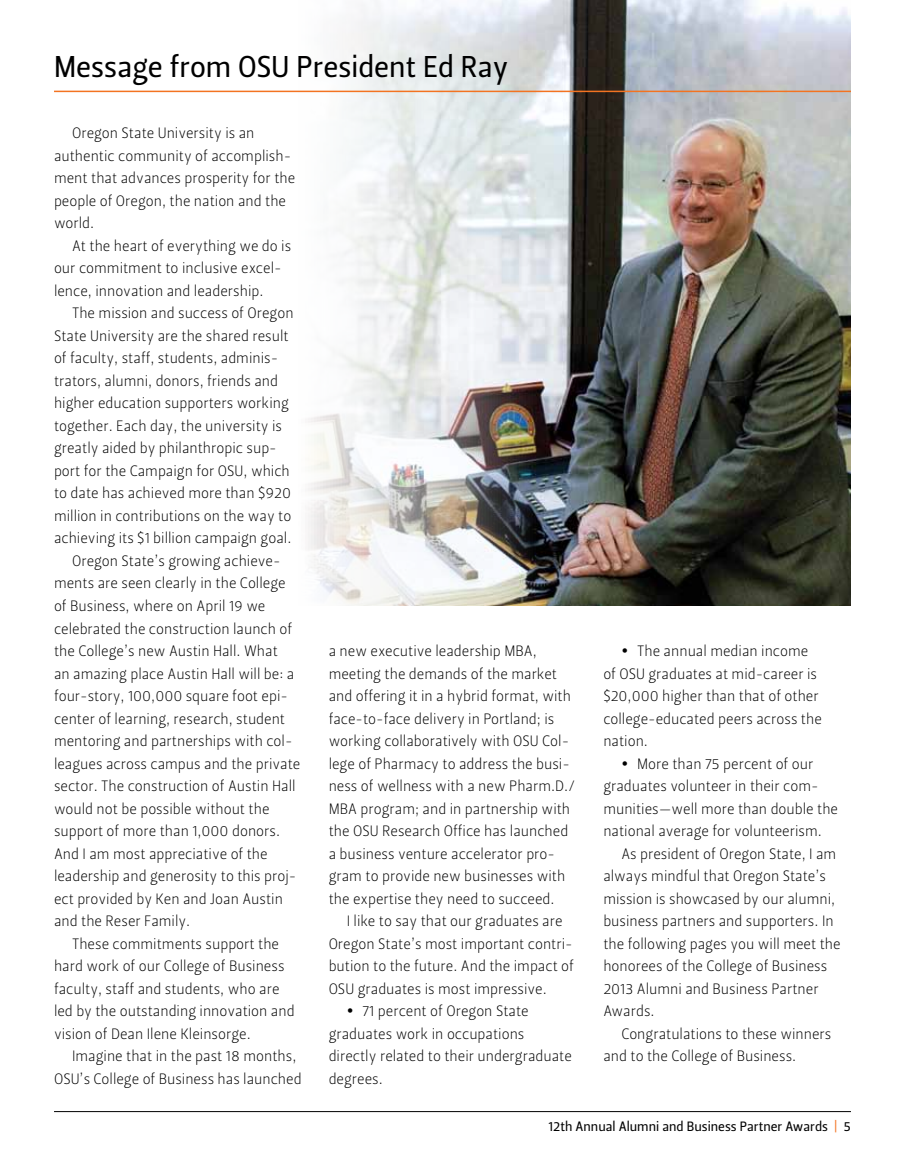
<style>
.page{position:relative;width:905px;height:1175px;background:#fff}
.page>*{position:absolute;margin:0;border:0;box-sizing:border-box;transform-origin:0 0}
.t1{font:30px "Leitura Sans Grot 2";color:#000}
.t2{font:15px/22.5px "Leitura Sans Grot 1";color:#000}
.t3{font:13.5px "Leitura Sans Grot 2";color:#000}
.s1{color:#f37321}
</style>
<div class="page">
<hr style="left:54px;top:1111px;width:796px;height:1px;background:#000">
<img style="left:54px;top:0;width:796px;height:605px">
<hr style="left:54px;top:91px;width:796px;height:1px;background:#f37321">
<h1 class="t1" style="left:54px;top:46px;width:456px">Message from OSU President Ed Ray</h1>
<p class="t2" style="left:54px;top:122px;width:243px;text-indent:18px">Oregon State University is an authentic community of accomplish&shy;ment that advances prosperity for the people of Oregon, the nation and the world.</p>
<p class="t2" style="left:54px;top:235px;width:239px;text-indent:18px">At the heart of everything we do is our commitment to inclusive excel&shy;lence, innovation and leadership.</p>
<p class="t2" style="left:72px;top:302px;width:223px">The mission and success of Oregon</p>
<p class="t2" style="left:54px;top:325px;width:236px">State University are the shared result</p>
<p class="t2" style="left:54px;top:347px;width:226px">of faculty, staff, students, adminis-</p>
<p class="t2" style="left:54px;top:370px;width:225px">trators, alumni, donors, friends and</p>
<p class="t2" style="left:54px;top:392px;width:236px">higher education supporters working</p>
<p class="t2" style="left:54px;top:415px;width:229px">together. Each day, the university is</p>
<p class="t2" style="left:54px;top:437px;width:224px">greatly aided by philanthropic sup-</p>
<p class="t2" style="left:54px;top:460px;width:237px">port for the Campaign for OSU, which</p>
<p class="t2" style="left:54px;top:482px;width:238px">to date has achieved more than $920</p>
<p class="t2" style="left:54px;top:505px;width:239px">million in contributions on the way to</p>
<p class="t2" style="left:54px;top:527px;width:239px">achieving its $1 billion campaign goal.</p>
<p class="t2" style="left:72px;top:550px;width:210px">Oregon State’s growing achieve-</p>
<p class="t2" style="left:54px;top:572px;width:233px">ments are seen clearly in the College</p>
<p class="t2" style="left:54px;top:595px;width:213px">of Business, where on April 19 we</p>
<p class="t2" style="left:54px;top:617px;width:240px">celebrated the construction launch of</p>
<p class="t2" style="left:54px;top:640px;width:225px">the College’s new Austin Hall. What</p>
<p class="t2" style="left:54px;top:662px;width:242px">an amazing place Austin Hall will be: a</p>
<p class="t2" style="left:54px;top:685px;width:235px">four-story, 100,000 square foot epi-</p>
<p class="t2" style="left:54px;top:707px;width:232px">center of learning, research, student</p>
<p class="t2" style="left:54px;top:730px;width:240px">mentoring and partnerships with col-</p>
<p class="t2" style="left:54px;top:752px;width:248px">leagues across campus and the private</p>
<p class="t2" style="left:54px;top:775px;width:243px">sector. The construction of Austin Hall</p>
<p class="t2" style="left:54px;top:797px;width:217px">would not be possible without the</p>
<p class="t2" style="left:54px;top:820px;width:227px">support of more than 1,000 donors.</p>
<p class="t2" style="left:54px;top:842px;width:215px">And I am most appreciative of the</p>
<p class="t2" style="left:54px;top:865px;width:244px">leadership and generosity to this proj-</p>
<p class="t2" style="left:54px;top:887px;width:230px">ect provided by Ken and Joan Austin</p>
<p class="t2" style="left:54px;top:910px;width:138px">and the Reser Family.</p>
<p class="t2" style="left:72px;top:932px;width:208px">These commitments support the</p>
<p class="t2" style="left:54px;top:955px;width:232px">hard work of our College of Business</p>
<p class="t2" style="left:54px;top:977px;width:227px">faculty, staff and students, who are</p>
<p class="t2" style="left:54px;top:1000px;width:242px">led by the outstanding innovation and</p>
<p class="t2" style="left:54px;top:1022px;width:198px">vision of Dean Ilene Kleinsorge.</p>
<p class="t2" style="left:72px;top:1045px;width:226px">Imagine that in the past 18 months,</p>
<p class="t2" style="left:54px;top:1067px;width:249px">OSU’s College of Business has launched</p>
<p class="t2" style="left:328px;top:640px;width:248px">a new executive leadership MBA, meeting the demands of the market and offering it in a hybrid format, with face-to-face delivery in Portland; is working collaboratively with OSU Col&shy;lege of Pharmacy to address the busi&shy;ness of wellness with a new Pharm.D./ MBA program; and in partnership with the OSU Research Office has launched a business venture accelerator pro&shy;gram to provide new businesses with the expertise they need to succeed.</p>
<p class="t2" style="left:346px;top:910px;width:217px">I like to say that our graduates are</p>
<p class="t2" style="left:328px;top:932px;width:245px">Oregon State’s most important contri-</p>
<p class="t2" style="left:328px;top:955px;width:247px">bution to the future. And the impact of</p>
<p class="t2" style="left:328px;top:977px;width:219px">OSU graduates is most impressive.</p>
<p class="t2" style="left:362px;top:1000px;width:168px">71 percent of Oregon State</p>
<p class="t2" style="left:328px;top:1022px;width:197px">graduates work in occupations</p>
<p class="t2" style="left:328px;top:1045px;width:245px">directly related to their undergraduate</p>
<p class="t2" style="left:328px;top:1067px;width:56px">degrees.</p>
<p class="t2" style="left:603px;top:640px;width:220px;text-indent:34px">The annual median income of OSU graduates at mid-career is $20,000 higher than that of other college-educated peers across the nation.</p>
<p class="t2" style="left:603px;top:752px;width:236px;text-indent:34px">More than 75 percent of our graduates volunteer in their com&shy;munities—well more than double the national average for volunteerism.</p>
<p class="t2" style="left:603px;top:842px;width:239px;text-indent:18px">As president of Oregon State, I am always mindful that Oregon State’s mission is showcased by our alumni, business partners and supporters. In the following pages you will meet the honorees of the College of Business<br>2013 Alumni and Business Partner<br>Awards.</p>
<p class="t2" style="left:603px;top:1022px;width:230px;text-indent:18px">Congratulations to these winners and to the College of Business.</p>
<p class="t3" style="left:548px;top:1117px;width:304px">12th Annual Alumni and Business Partner Awards <span class="s1">|</span> 5</p>
</div>
